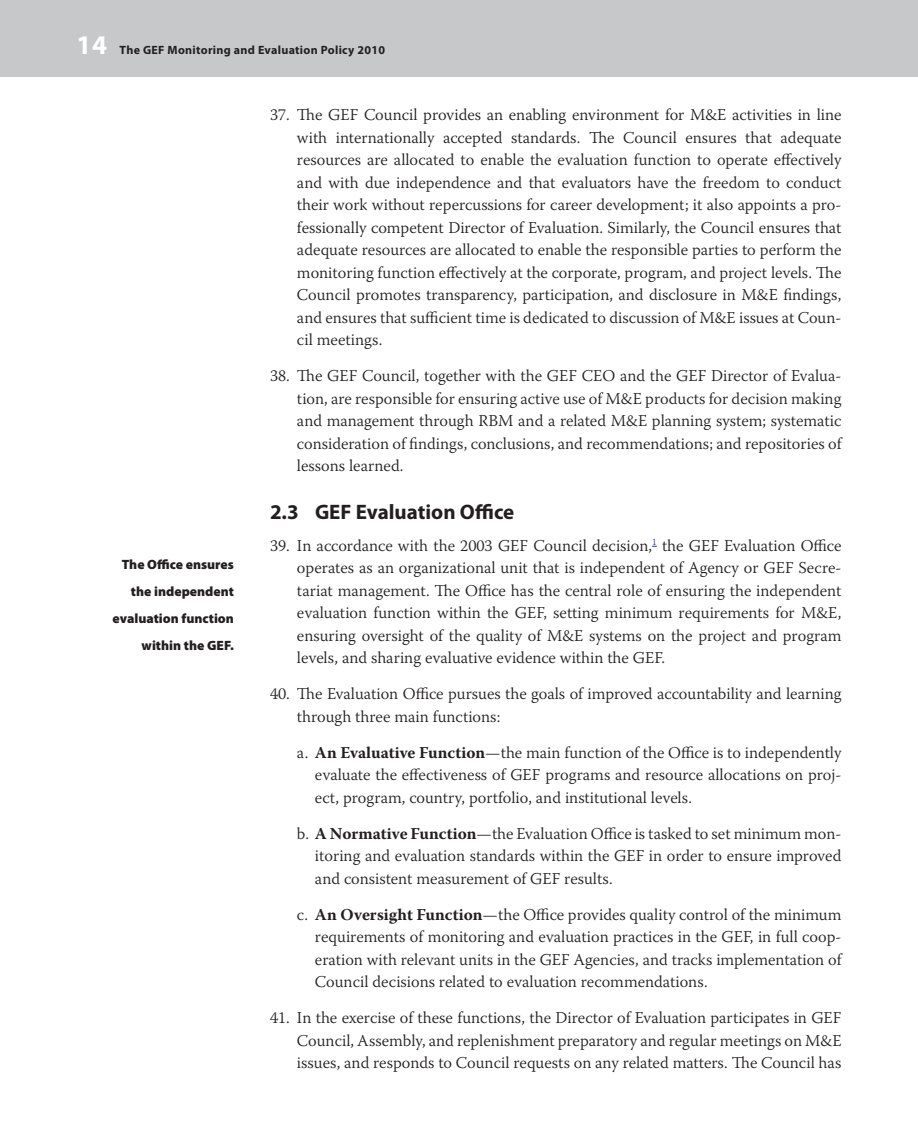
<style>
.page{position:relative;width:918px;height:1148px;background:#fff}
.page>*{position:absolute;margin:0;border:0;box-sizing:border-box;transform-origin:0 0}
.t1{font:700 27px "Myriad Pro";color:#fff}
.t2{font:700 21px "Myriad Pro";color:#231f20}
.t3{font:300 16.5px/22.5px "Warnock Pro";color:#231f20;text-align:justify}
.t4{font:900 13.5px/27px "Myriad Pro";color:#231f20;text-align:right}
.t5{font:700 12px "Myriad Pro";letter-spacing:.025em;color:#231f20}
.s1{font-weight:700}
</style>
<div class="page">
<div style="left:0;top:0;width:918px;height:76px;background:#c7c8ca"></div>
<h1 class="t1" style="left:76px;top:27px;width:32px">14</h1>
<p class="t5" style="left:120px;top:42px;width:267px">The GEF Monitoring and Evaluation Policy 2010</p>
<p class="t4" style="left:113px;top:550px;width:123px">The Office ensures the independent evaluation function within the GEF.</p>
<p class="t3" style="left:297px;top:103px;width:546px;text-indent:-27px">37. The GEF Council provides an enabling environment for M&amp;E activities in line with internationally accepted standards. The Council ensures that adequate resources are allocated to enable the evaluation function to operate effectively and with due independence and that evaluators have the freedom to conduct their work without repercussions for career development; it also appoints a pro&shy;fessionally competent Director of Evaluation. Similarly, the Council ensures that adequate resources are allocated to enable the responsible parties to perform the monitoring function effectively at the corporate, program, and project levels. The Council promotes transparency, participation, and disclosure in M&amp;E findings, and ensures that sufficient time is dedicated to discussion of M&amp;E issues at Coun&shy;cil meetings.</p>
<p class="t3" style="left:297px;top:364px;width:546px;text-indent:-27px">38. The GEF Council, together with the GEF CEO and the GEF Director of Evalua&shy;tion, are responsible for ensuring active use of M&amp;E products for decision making and management through RBM and a related M&amp;E planning system; systematic consideration of findings, conclusions, and recommendations; and repositories of lessons learned.</p>
<p class="t2" style="left:270px;top:498px;width:246px">2.3 GEF Evaluation Office</p>
<p class="t3" style="left:297px;top:533px;width:546px;text-indent:-27px">39. In accordance with the 2003 GEF Council decision,<sup>1</sup> the GEF Evaluation Office operates as an organizational unit that is independent of Agency or GEF Secre&shy;tariat management. The Office has the central role of ensuring the independent evaluation function within the GEF, setting minimum requirements for M&amp;E, ensuring oversight of the quality of M&amp;E systems on the project and program levels, and sharing evaluative evidence within the GEF.</p>
<p class="t3" style="left:297px;top:682px;width:546px;text-indent:-27px">40. The Evaluation Office pursues the goals of improved accountability and learning through three main functions:</p>
<p class="t3" style="left:315px;top:740px;width:528px;text-indent:-18px">a. <span class="s1">An Evaluative Function</span>—the main function of the Office is to independently evaluate the effectiveness of GEF programs and resource allocations on proj&shy;ect, program, country, portfolio, and institutional levels.</p>
<p class="t3" style="left:315px;top:821px;width:528px;text-indent:-18px">b. <span class="s1">A Normative Function</span>—the Evaluation Office is tasked to set minimum mon&shy;itoring and evaluation standards within the GEF in order to ensure improved and consistent measurement of GEF results.</p>
<p class="t3" style="left:315px;top:902px;width:528px;text-indent:-18px">c. <span class="s1">An Oversight Function</span>—the Office provides quality control of the minimum requirements of monitoring and evaluation practices in the GEF, in full coop&shy;eration with relevant units in the GEF Agencies, and tracks implementation of Council decisions related to evaluation recommendations.</p>
<p class="t3" style="left:297px;top:1006px;width:546px;text-indent:-27px">41. In the exercise of these functions, the Director of Evaluation participates in GEF Council, Assembly, and replenishment preparatory and regular meetings on M&amp;E issues, and responds to Council requests on any related matters. The Council has</p>
</div>
